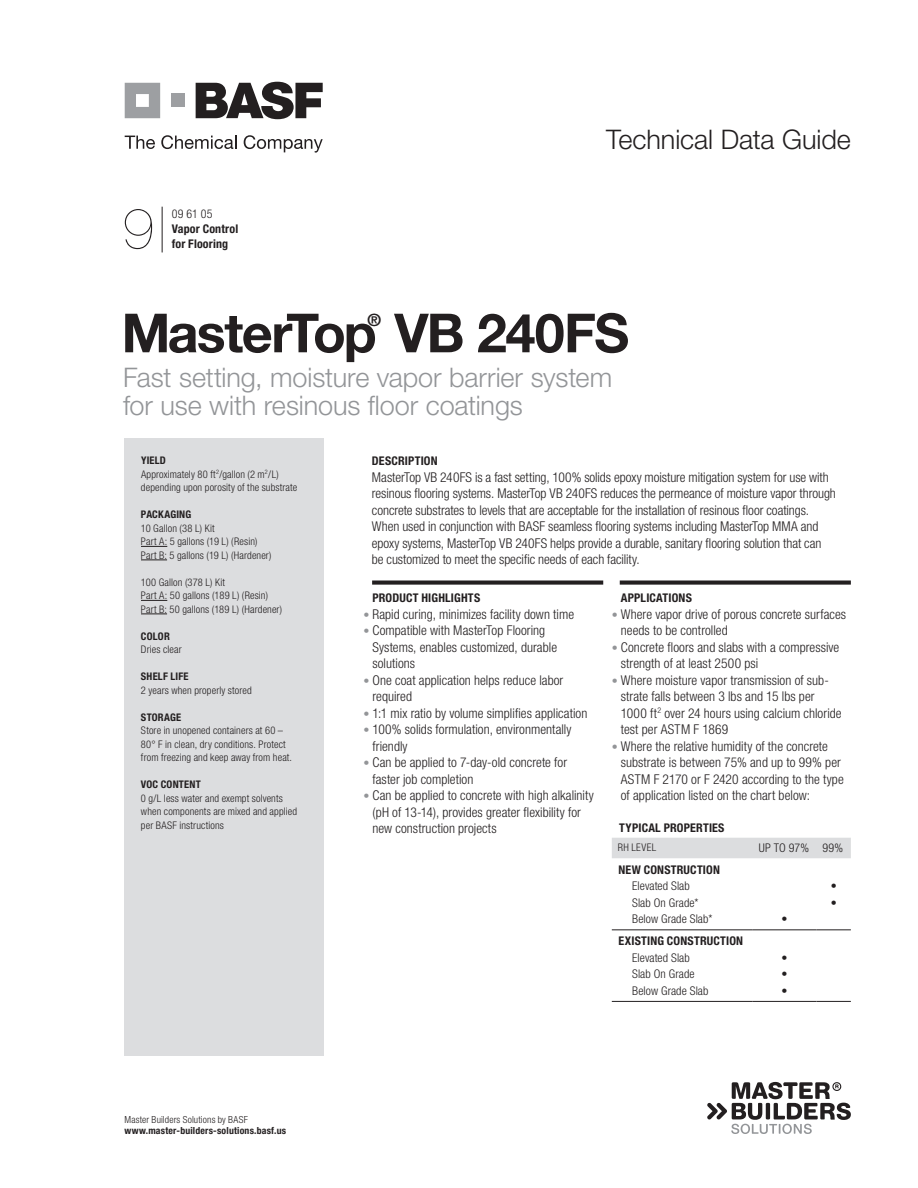
<style>
.page{position:relative;width:918px;height:1188px;background:#fff}
.page>*{position:absolute;margin:0;border:0;box-sizing:border-box;transform-origin:0 0}
.t1{font:200 57px "Helvetica Neue LT Std";color:#231f20}
.t2{font:700 54px "Helvetica Neue LT Std";letter-spacing:-.035em;color:#231f20}
.t3{font:300 27px/28.5px "Helvetica Neue LT Std";letter-spacing:-.005em;color:#939598}
.t4{font:300 27px "Helvetica Neue LT Std";letter-spacing:-.005em;color:#231f20}
.t5{font:700 17.1px "Helvetica Neue LT Std";color:#231f20}
.t6{font:300 condensed 13.5px/16.5px "Helvetica Neue LT Std";color:#231f20}
.t7{font:700 condensed 12px/16.5px "Helvetica Neue LT Std";letter-spacing:.015em;color:#231f20}
.t8{font:300 condensed 12px/16.5px "Helvetica Neue LT Std";letter-spacing:.01em;color:#231f20}
.t9{font:300 condensed 10.5px/13.5px "Helvetica Neue LT Std";letter-spacing:.015em;color:#231f20}
.t10{font:700 condensed 10.5px "Helvetica Neue LT Std";letter-spacing:.02em;color:#231f20}
.t11{font:700 condensed 9.75px "Helvetica Neue LT Std";letter-spacing:.02em;color:#231f20}
.t12{font:300 condensed 9.75px "Helvetica Neue LT Std";letter-spacing:.015em;color:#231f20}
.s1{font-size:12px;color:#939598}
.s2{font-weight:700}
</style>
<div class="page">
<svg style="left:125px;top:136px;width:30px;height:13px"></svg>
<svg style="left:161px;top:135px;width:75px;height:14px"></svg>
<svg style="left:244px;top:135px;width:79px;height:18px"></svg>
<svg style="left:196px;top:82px;width:127px;height:37px"></svg>
<svg style="left:125px;top:83px;width:35px;height:35px"></svg>
<div style="left:171px;top:94px;width:14px;height:13px;background:#9d9fa2"></div>
<svg style="left:707px;top:1082px;width:144px;height:52px"></svg>
<hr style="left:162px;top:207px;width:1px;height:45px;background:#231f20">
<div style="left:125px;top:439px;width:199px;height:617px;background:#dcdddf"></div>
<div style="left:372px;top:580px;width:231px;height:5px;background:#231f20"></div>
<div style="left:620px;top:580px;width:231px;height:5px;background:#231f20"></div>
<svg style="left:141px;top:546px;width:26px;height:1px"></svg>
<svg style="left:141px;top:560px;width:26px;height:1px"></svg>
<svg style="left:141px;top:600px;width:26px;height:1px"></svg>
<svg style="left:141px;top:614px;width:26px;height:1px"></svg>
<div style="left:612px;top:838px;width:239px;height:20px;background:#dcdddf"></div>
<hr style="left:612px;top:930px;width:141px;height:1px;background:#231f20">
<hr style="left:753px;top:930px;width:63px;height:1px;background:#231f20">
<hr style="left:816px;top:930px;width:35px;height:1px;background:#231f20">
<hr style="left:612px;top:1001px;width:141px;height:1px;background:#231f20">
<hr style="left:753px;top:1001px;width:63px;height:1px;background:#231f20">
<hr style="left:816px;top:1001px;width:35px;height:1px;background:#231f20">
<h1 class="t1" style="left:123px;top:195px;width:33px">9</h1>
<p class="t8" style="left:172px;top:206px;width:43px">09 61 05</p>
<p class="t7" style="left:172px;top:221px;width:68px;line-height:15px">Vapor Control for Flooring</p>
<h3 class="t4" style="left:606px;top:122px;width:246px">Technical Data Guide</h3>
<h2 class="t2" style="left:122px;top:300px;width:509px">MasterTop VB 240FS</h2>
<p class="t5" style="left:368px;top:309px;width:15px">®</p>
<h3 class="t3" style="left:123px;top:362px;width:491px">Fast setting, moisture vapor barrier system for use with resinous floor coatings</h3>
<p class="t7" style="left:372px;top:453px;width:67px">DESCRIPTION</p>
<p class="t6" style="left:372px;top:469px;width:465px">MasterTop VB 240FS is a fast setting, 100% solids epoxy moisture mitigation system for use with resinous flooring systems. MasterTop VB 240FS reduces the permeance of moisture vapor through concrete substrates to levels that are acceptable for the installation of resinous floor coatings.<br>When used in conjunction with BASF seamless flooring systems including MasterTop MMA and epoxy systems, MasterTop VB 240FS helps provide a durable, sanitary flooring solution that can be customized to meet the specific needs of each facility.</p>
<p class="t7" style="left:372px;top:590px;width:109px">PRODUCT HIGHLIGHTS</p>
<p class="t6" style="left:363px;top:606px;width:212px"><span class="s1">•</span> Rapid curing, minimizes facility down time</p>
<p class="t6" style="left:372px;top:622px;width:186px;text-indent:-9px"><span class="s1">•</span> Compatible with MasterTop Flooring<br>Systems, enables customized, durable solutions</p>
<p class="t6" style="left:372px;top:672px;width:192px;text-indent:-9px"><span class="s1">•</span> One coat application helps reduce labor required</p>
<p class="t6" style="left:363px;top:705px;width:225px"><span class="s1">•</span> 1:1 mix ratio by volume simplifies application</p>
<p class="t6" style="left:372px;top:721px;width:201px;text-indent:-9px"><span class="s1">•</span> 100% solids formulation, environmentally friendly</p>
<p class="t6" style="left:372px;top:754px;width:196px;text-indent:-9px"><span class="s1">•</span> Can be applied to 7-day-old concrete for faster job completion</p>
<p class="t6" style="left:372px;top:787px;width:223px;text-indent:-9px"><span class="s1">•</span> Can be applied to concrete with high alkalinity (pH of 13-14), provides greater flexibility for new construction projects</p>
<p class="t9" style="left:141px;top:454px;width:158px"><span class="s2">YIELD<br></span>Approximately 80 ft<sup>2</sup>/gallon (2 m<sup>2</sup>/L) depending upon porosity of the substrate</p>
<p class="t10" style="left:141px;top:508px;width:52px">PACKAGING</p>
<p class="t9" style="left:141px;top:521px;width:132px">10 Gallon (38 L) Kit<br>Part A: 5 gallons (19 L) (Resin)<br>Part B: 5 gallons (19 L) (Hardener)</p>
<p class="t9" style="left:141px;top:575px;width:143px">100 Gallon (378 L) Kit<br>Part A: 50 gallons (189 L) (Resin)<br>Part B: 50 gallons (189 L) (Hardener)</p>
<p class="t10" style="left:141px;top:630px;width:30px">COLOR</p>
<p class="t9" style="left:141px;top:643px;width:42px">Dries clear</p>
<p class="t10" style="left:141px;top:670px;width:12px">Shelf</p>
<p class="t10" style="left:170px;top:670px;width:11px">Life</p>
<p class="t9" style="left:141px;top:683px;width:112px">2 years when properly stored</p>
<p class="t10" style="left:141px;top:711px;width:13px">Storage</p>
<p class="t9" style="left:141px;top:724px;width:153px">Store in unopened containers at 60 –<br>80° F in clean, dry conditions. Protect from freezing and keep away from heat.</p>
<p class="t10" style="left:141px;top:778px;width:33px">VOC Content</p>
<p class="t9" style="left:141px;top:791px;width:158px">0 g/L less water and exempt solvents when components are mixed and applied per BASF instructions</p>
<p class="t7" style="left:621px;top:590px;width:73px">APPLICATIONS</p>
<p class="t6" style="left:621px;top:606px;width:227px;text-indent:-9px"><span class="s1">•</span> Where vapor drive of porous concrete surfaces needs to be controlled</p>
<p class="t6" style="left:621px;top:639px;width:220px;text-indent:-9px"><span class="s1">•</span> Concrete floors and slabs with a compressive strength of at least 2500 psi</p>
<p class="t6" style="left:621px;top:672px;width:222px;text-indent:-9px"><span class="s1">•</span> Where moisture vapor transmission of sub&shy;strate falls between 3 lbs and 15 lbs per 1000 ft<sup>2</sup> over 24 hours using calcium chloride test per ASTM F 1869</p>
<p class="t6" style="left:621px;top:738px;width:225px;text-indent:-9px"><span class="s1">•</span> Where the relative humidity of the concrete substrate is between 75% and up to 99% per ASTM F 2170 or F 2420 according to the type of application listed on the chart below:</p>
<p class="t7" style="left:619px;top:819px;width:14px">Typical</p>
<p class="t7" style="left:664px;top:819px;width:14px">Properties</p>
<p class="t9" style="left:618px;top:841px;width:40px">RH LEVEL</p>
<p class="t8" style="left:759px;top:840px;width:86px">up to 97% 99%</p>
<p class="t7" style="left:619px;top:861px;width:103px">NEW CONSTRUCTION</p>
<p class="t8" style="left:632px;top:878px;width:82px">Elevated Slab<br>Slab On Grade*<br>Below Grade Slab*</p>
<p class="t7" style="left:831px;top:877px;width:7px">• •</p>
<p class="t7" style="left:782px;top:910px;width:7px">•</p>
<p class="t12" style="left:125px;top:1114px;width:125px">Master Builders Solutions by BASF</p>
<p class="t11" style="left:125px;top:1125px;width:163px">www.master-builders-solutions.basf.us</p>
<p class="t7" style="left:619px;top:932px;width:126px">EXISTING CONSTRUCTION</p>
<p class="t8" style="left:632px;top:949px;width:78px">Elevated Slab<br>Slab On Grade<br>Below Grade Slab</p>
<p class="t7" style="left:782px;top:949px;width:7px;text-align:justify">• • •</p>
</div>
